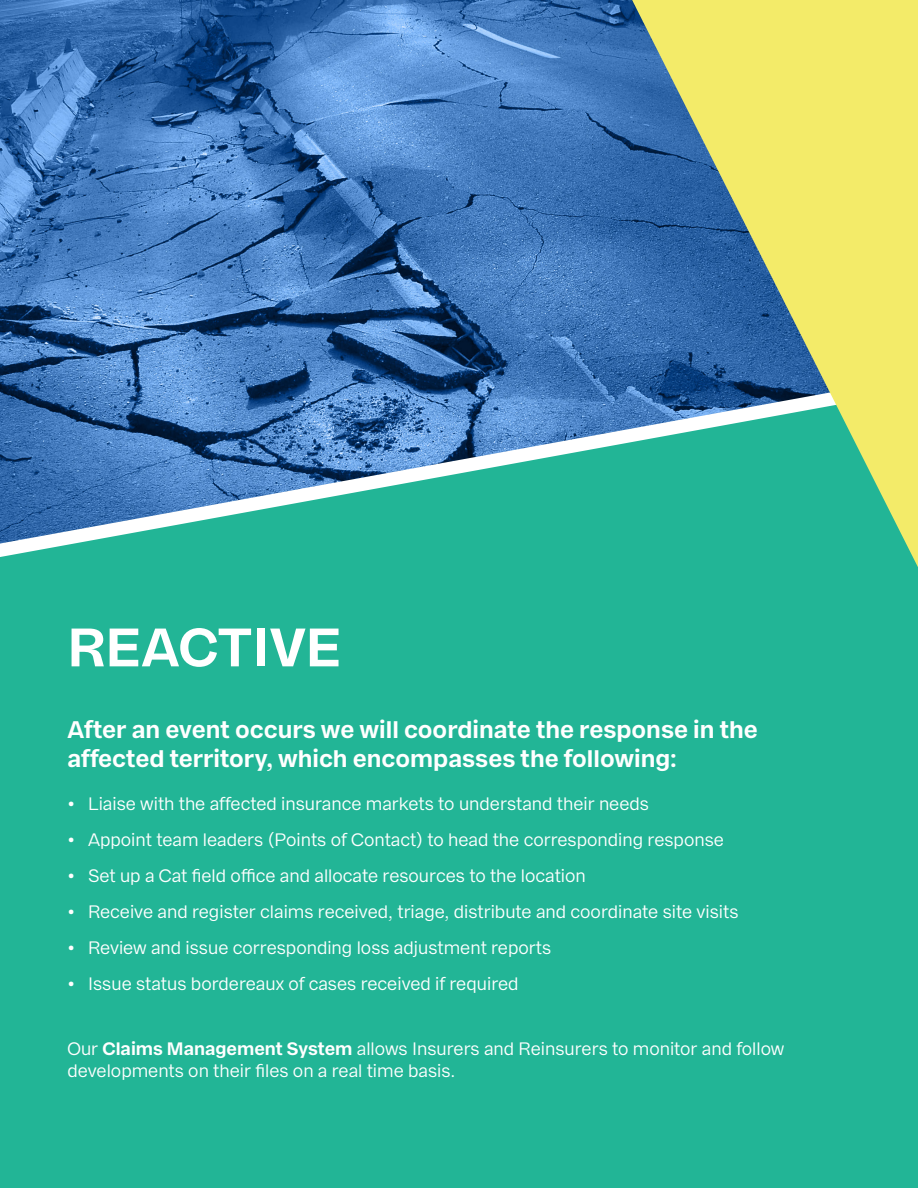
<style>
.page{position:relative;width:918px;height:1188px;background:#22b596}
.page>*{position:absolute;margin:0;border:0;box-sizing:border-box;transform-origin:0 0}
.t1{font:700 54px "Franca";color:#fff}
.t2{font:700 24px/28.8px "Franca";color:#fff}
.t3{font:18px/21.6px "Franca";color:#fff}
.s1{font-weight:700}
</style>
<div class="page">
<img style="left:0;top:0;width:632px;height:544px">
<svg style="left:632px;top:0;width:286px;height:567px;fill:#f3eb69"></svg>
<p class="t1" style="left:68px;top:613px;width:276px">REACTIVE</p>
<p class="t2" style="left:68px;top:716px;width:692px">After an event occurs we will coordinate the response in the affected territory, which encompasses the following:</p>
<p class="t3" style="left:68px;top:793px;width:583px">• Liaise with the affected insurance markets to understand their needs</p>
<p class="t3" style="left:68px;top:829px;width:658px">• Appoint team leaders (Points of Contact) to head the corresponding response</p>
<p class="t3" style="left:68px;top:865px;width:520px">• Set up a Cat field office and allocate resources to the location</p>
<p class="t3" style="left:68px;top:901px;width:673px">• Receive and register claims received, triage, distribute and coordinate site visits</p>
<p class="t3" style="left:68px;top:937px;width:485px">• Review and issue corresponding loss adjustment reports</p>
<p class="t3" style="left:68px;top:973px;width:453px">• Issue status bordereaux of cases received if required</p>
<p class="t3" style="left:68px;top:1038px;width:718px">Our <span class="s1">Claims Management System</span> allows Insurers and Reinsurers to monitor and follow developments on their files on a real time basis.</p>
</div>
